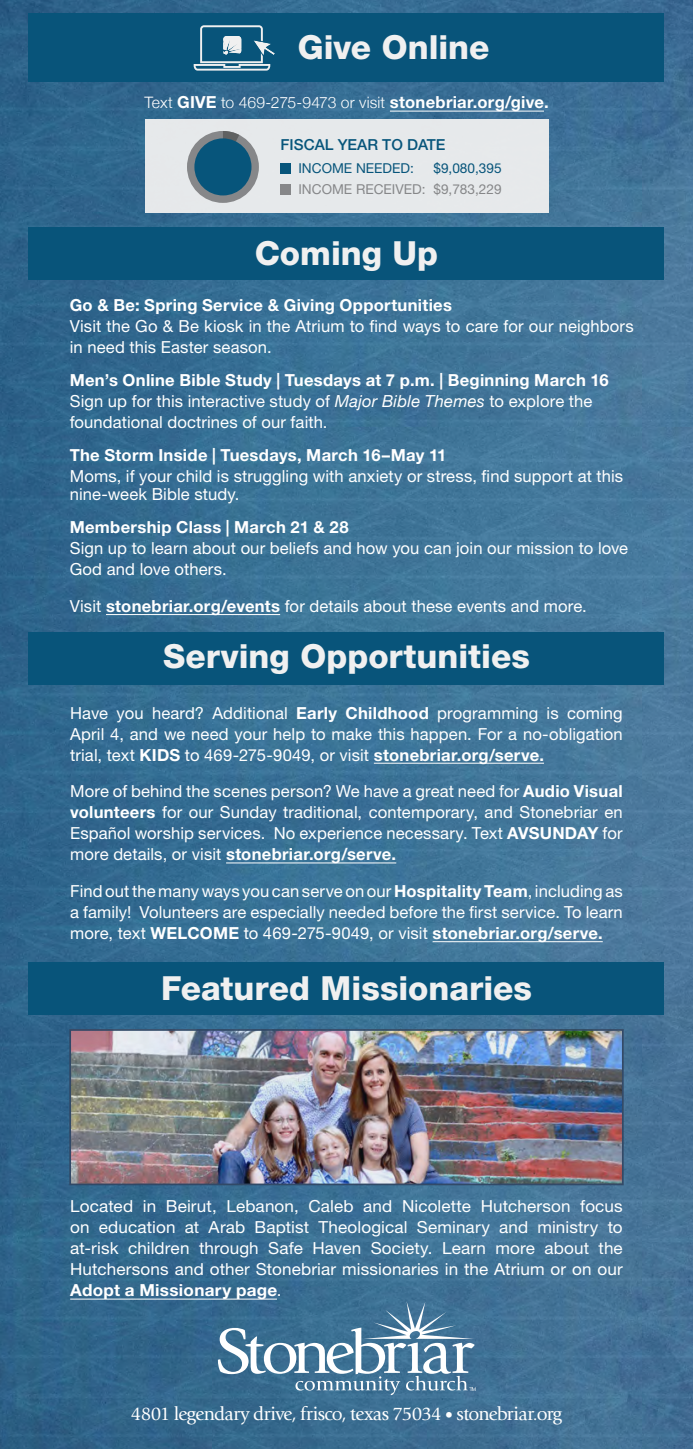
<style>
.page{position:relative;width:693px;height:1449px;background:#fff}
.page>*{position:absolute;margin:0;border:0;box-sizing:border-box;transform-origin:0 0}
.t1{font:800 33.25px "Helvetica Neue LT Std";color:#f0f0f0}
.t2{font:19.25px "Giovanni Std";letter-spacing:-.035em;color:#fff}
.t3{font:16.62px/21px "Helvetica Neue LT Std";letter-spacing:.005em;color:#fff}
.t4{font:700 16.62px "Helvetica Neue LT Std";letter-spacing:.015em;color:#fff}
.t5{font:300 15.75px "Helvetica Neue";letter-spacing:.005em;color:#fff}
.t6{font:500 15.22px "Helvetica Neue LT Std";color:#07557b}
.t7{font:13.65px "Helvetica Neue LT Std";color:#868789}
.t8{font:13.65px "Helvetica Neue LT Std";color:#07557b}
.s1{font-family:"Helvetica Neue LT Std";font-weight:700;font-size:16.62px}
.s2{font-weight:700}
.s3{font-family:"Helvetica Neue";font-style:italic}
.s4{font-size:15.75px}
</style>
<div class="page">
<img style="left:0;top:0;width:693px;height:1449px">
<div style="left:145px;top:119px;width:403px;height:94px;background:#e6e9eb"></div>
<hr style="left:390px;top:111px;width:154px;height:1px;background:#fff">
<div style="left:29px;top:13px;width:635px;height:69px;background:#08547a"></div>
<svg style="left:194px;top:25px;width:81px;height:46px"></svg>
<div style="left:281px;top:184px;width:10px;height:11px;background:#868789"></div>
<div style="left:281px;top:163px;width:10px;height:11px;background:#07557b"></div>
<div style="left:187px;top:131px;width:72px;height:72px;background:#868789;border-radius:50%"></div>
<svg style="left:223px;top:131px;width:16px;height:10px"></svg>
<div style="left:194px;top:138px;width:58px;height:58px;background:#07557b;border-radius:50%"></div>
<svg style="left:218px;top:1301px;width:258px;height:94px;background:#618aa7"></svg>
<hr style="left:106px;top:614px;width:174px;height:1px;background:#fff">
<div style="left:29px;top:227px;width:635px;height:52px;background:#08547a"></div>
<div style="left:29px;top:632px;width:635px;height:53px;background:#08547a"></div>
<hr style="left:374px;top:763px;width:170px;height:1px;background:#fff">
<hr style="left:226px;top:863px;width:170px;height:1px;background:#fff">
<hr style="left:433px;top:941px;width:170px;height:1px;background:#fff">
<div style="left:29px;top:962px;width:635px;height:53px;background:#08547a"></div>
<hr style="left:70px;top:1299px;width:207px;height:1px;background:#fff">
<img style="left:72px;top:1032px;width:549px;height:150px">
<div style="left:69px;top:1029px;width:555px;height:156px;border:2px solid #314663"></div>
<h1 class="t1" style="left:298px;top:27px;width:193px">Give Online</h1>
<p class="t5" style="left:144px;top:90px;width:406px">Text <span class="s1">GIVE</span> to 469-275-9473 or visit <span class="s1">stonebriar.org/give.</span></p>
<p class="t6" style="left:281px;top:135px;width:166px">FISCAL YEAR TO DATE</p>
<p class="t7" style="left:298px;top:181px;width:205px">INCOME RECEIVED: $9,783,229</p>
<p class="t8" style="left:298px;top:160px;width:117px">INCOME NEEDED:</p>
<p class="t8" style="left:433px;top:160px;width:70px">$9,080,395</p>
<h1 class="t1" style="left:255px;top:233px;width:185px">Coming Up</h1>
<p class="t4" style="left:70px;top:295px;width:384px">Go &amp; Be: Spring Service &amp; Giving Opportunities</p>
<p class="t3" style="left:70px;top:315px;width:566px">Visit the Go &amp; Be kiosk in the Atrium to find ways to care for our neighbors in need this Easter season.</p>
<p class="t3" style="left:70px;top:370px;width:541px"><span class="s2">Men’s Online Bible Study | Tuesdays at 7 p.m. | Beginning March 16<br></span>Sign up for this interactive study of <span class="s3">Major Bible Themes</span> to explore the foundational doctrines of our faith.</p>
<p class="t4" style="left:70px;top:445px;width:378px">The Storm Inside | Tuesdays, March 16–May 11</p>
<p class="t3" style="left:70px;top:468px;width:555px;line-height:17.5px">Moms, if your child is struggling with anxiety or stress, find support at this nine-week Bible study.</p>
<p class="t4" style="left:70px;top:517px;width:280px">Membership Class | March 21 &amp; 28</p>
<p class="t3" style="left:70px;top:538px;width:560px">Sign up to learn about our beliefs and how you can join our mission to love<br>God and love others.</p>
<p class="t3" style="left:70px;top:595px;width:519px">Visit <span class="s2">stonebriar.org/events</span> for details about these events and more.</p>
<h1 class="t1" style="left:163px;top:636px;width:368px">Serving Opportunities</h1>
<p class="t3" style="left:70px;top:702px;width:554px;text-align:justify">Have you heard? Additional <span class="s2">Early Childhood</span> programming is coming April 4, and we need your help to make this happen. For a no-obligation trial, text <span class="s2">KIDS</span> to 469-275-9049, or visit <span class="s2">stonebriar.org/serve.</span></p>
<p class="t3" style="left:70px;top:781px;width:554px;text-align:justify">More of behind the scenes person? We have a great need for <span class="s2">Audio Visual volunteers</span> for our Sunday traditional, contemporary, and Stonebriar en Español worship services. No experience necessary. Text <span class="s2">AVSUNDAY</span> for more details, or visit <span class="s2">stonebriar.org/serve.</span></p>
<p class="t3" style="left:70px;top:880px;width:554px;text-align:justify">Find out the many ways you can serve on our <span class="s2">Hospitality Team</span>, including as a family! Volunteers are especially needed before the first service. To learn more, text <span class="s2">WELCOME</span> to 469-275-9049, or visit <span class="s2">stonebriar.org/serve.</span></p>
<h1 class="t1" style="left:161px;top:968px;width:372px">Featured Missionaries</h1>
<p class="t3" style="left:70px;top:1196px;width:554px;text-align:justify">Located in Beirut, Lebanon, Caleb and Nicolette Hutcherson focus on education at Arab Baptist Theological Seminary and ministry to at-risk children through Safe Haven Society. Learn more about the Hutchersons and other Stonebriar missionaries in the Atrium or on our <span class="s2">Adopt a Missionary page</span>.</p>
<p class="t2" style="left:131px;top:1403px;width:433px">4801 legendary drive, frisco, texas 75034 <span class="s4">•</span> stonebriar.org</p>
</div>
